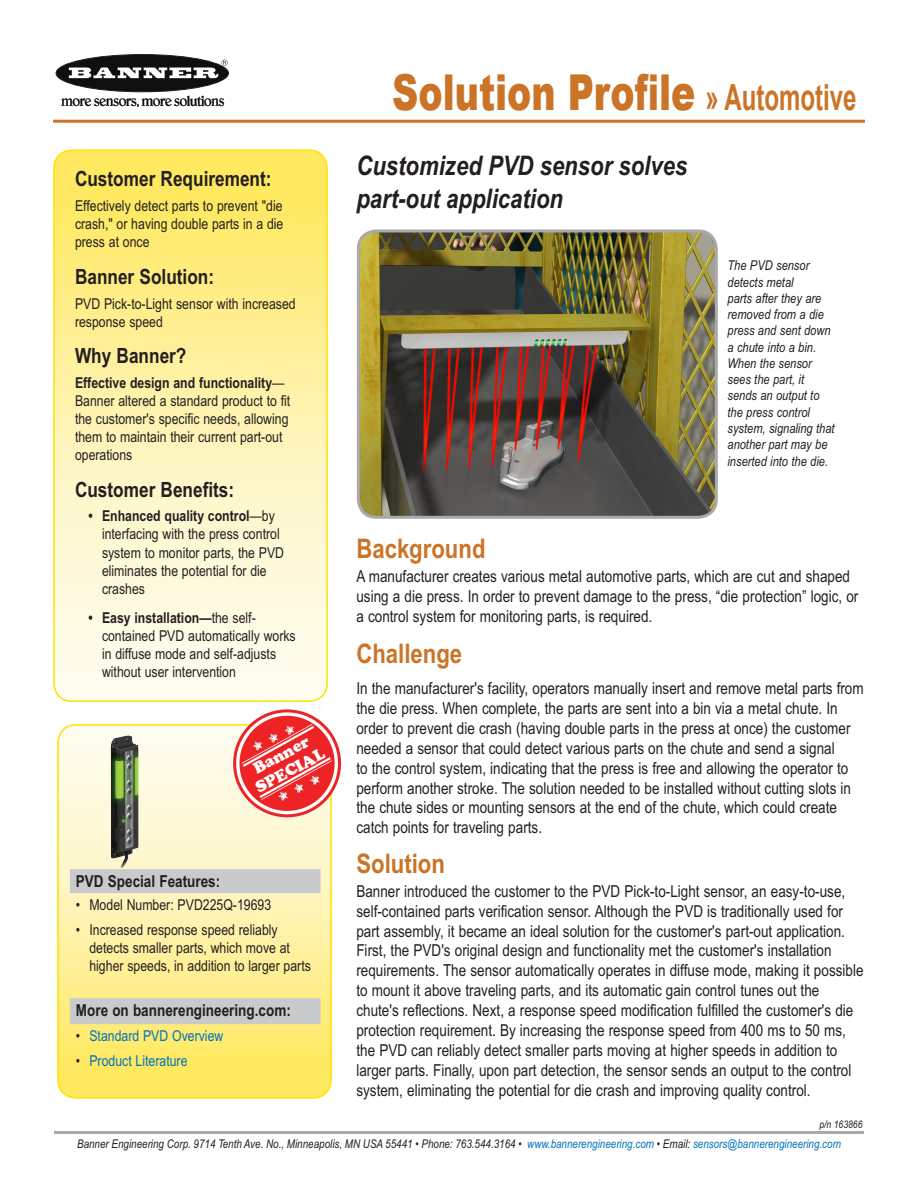
<style>
.page{position:relative;width:918px;height:1188px;background:#fff}
.page>*{position:absolute;margin:0;border:0;box-sizing:border-box;transform-origin:0 0}
.t1{font:900 49.5px "Arial";color:#cb7428;scale:.73 1}
.industry_header{font:700 36px "Arial";color:#cb7428;scale:.67 1}
.t2{font:italic 700 27px/32.4px "Arial Narrow";color:#231f20}
.rust_heading{font:700 27px "Arial Narrow";color:#cb7428}
.body_text{font:700 27px "Arial Narrow";color:#cb7428}
.sidebar_heading_1{font:700 21px "Arial Narrow";color:#231f20}
.body_text-2{font:16.5px/20px "Arial Narrow";color:#231f20}
.rust_heading-2{font:16.5px/20px "Arial Narrow";color:#231f20}
.chart_header{font:700 16.5px "Arial Narrow";color:#231f20}
.t3{font:900 16.5px/18px "Cooper";color:#fff;text-align:center}
.sidebar_body{font:15px/18px "Arial Narrow";color:#231f20}
.t4{font:15px "Arial Narrow";color:#0072bc}
.photo_caption{font:italic 13.5px/16.2px "Arial Narrow";color:#231f20}
.t5{font:italic 12px "Arial Narrow";color:#231f20}
.t6{font:italic 10.5px "Arial Narrow";color:#231f20}
.s1{font-weight:700}
.s2{color:#231f20}
.s3{color:#0072bc}
</style>
<div class="page">
<hr style="left:54px;top:1131px;width:810px;height:3px;background:#a8a9ad">
<svg style="left:54px;top:152px;width:273px;height:549px;background:#fef2ad"></svg>
<div style="left:53px;top:149px;width:275px;height:553px;border:2px solid #ffe201;border-radius:18px"></div>
<svg style="left:58px;top:725px;width:271px;height:373px;background:#fef2a8"></svg>
<div style="left:57px;top:724px;width:275px;height:375px;border:2px solid #ffe201;border-radius:18px"></div>
<img style="left:361px;top:233px;width:353px;height:282px">
<div style="left:357px;top:229px;width:361px;height:290px;border:3px solid #a8a9ad;border-radius:18px"></div>
<div style="left:56px;top:55px;width:172px;height:37px;background:#110e11;border-radius:50%"></div>
<div style="left:56px;top:54px;width:173px;height:38px;border:1px solid #231f20;border-radius:50%"></div>
<svg style="left:69px;top:60px;width:159px;height:18px"></svg>
<svg style="left:61px;top:96px;width:163px;height:11px"></svg>
<img style="left:111px;top:735px;width:27px;height:133px">
<svg style="left:70px;top:869px;width:250px;height:155px;background:#ede4b0"></svg>
<hr style="left:53px;top:120px;width:812px;height:3px;background:#cb7428">
<svg style="left:228px;top:700px;width:113px;height:126px"></svg>
<p class="sidebar_heading_1" style="left:75px;top:167px;width:198px">Customer Requirement:</p>
<p class="sidebar_body" style="left:75px;top:197px;width:210px;text-align:justify">Effectively detect parts to prevent "die crash," or having double parts in a die press at once</p>
<p class="sidebar_heading_1" style="left:75px;top:264px;width:141px">Banner Solution:</p>
<p class="sidebar_body" style="left:75px;top:294px;width:222px">PVD Pick-to-Light sensor with increased response speed</p>
<p class="sidebar_heading_1" style="left:75px;top:343px;width:113px">Why Banner?</p>
<p class="sidebar_body" style="left:75px;top:374px;width:217px"><span class="s1">Effective design and functionality</span>— Banner altered a standard product to fit the customer's specific needs, allowing them to maintain their current part-out operations</p>
<p class="sidebar_heading_1" style="left:75px;top:477px;width:161px">Customer Benefits:</p>
<p class="sidebar_body" style="left:102px;top:507px;width:184px;text-indent:-14px"><span class="s1">• Enhanced quality control</span>—by interfacing with the press control system to monitor parts, the PVD eliminates the potential for die crashes</p>
<p class="sidebar_body" style="left:102px;top:608px;width:195px;text-indent:-14px"><span class="s1">• Easy installation—</span>the self&shy;contained PVD automatically works in diffuse mode and self-adjusts without user intervention</p>
<p class="t3" style="left:244px;top:764px;width:78px;rotate:-28deg">Banner<br>SPECIAL</p>
<p class="chart_header" style="left:76px;top:872px;width:146px">PVD Special Features:</p>
<p class="sidebar_body" style="left:76px;top:896px;width:197px">• Model Number: PVD225Q-19693</p>
<p class="sidebar_body" style="left:89px;top:921px;width:223px;text-indent:-14px">• Increased response speed reliably detects smaller parts, which move at higher speeds, in addition to larger parts</p>
<p class="chart_header" style="left:76px;top:1001px;width:217px">More on bannerengineering.com:</p>
<p class="t4" style="left:76px;top:1027px;width:149px"><span class="s2">•</span> Standard PVD Overview</p>
<p class="t4" style="left:76px;top:1052px;width:113px"><span class="s2">•</span> Product Literature</p>
<p class="t1" style="left:392px;top:57px;width:417px">Solution Profile</p>
<p class="industry_header" style="left:705px;top:74px;width:227px">» Automotive</p>
<p class="t2" style="left:356px;top:149px;width:332px">Customized PVD sensor solves part-out application</p>
<p class="photo_caption" style="left:728px;top:257px;width:109px">The PVD sensor detects metal<br>parts after they are removed from a die press and sent down a chute into a bin.<br>When the sensor sees the part, it sends an output to the press control system, signaling that another part may be inserted into the die.</p>
<p class="rust_heading" style="left:356px;top:533px;width:131px">Background</p>
<p class="body_text-2" style="left:356px;top:566px;width:504px">A manufacturer creates various metal automotive parts, which are cut and shaped using a die press. In order to prevent damage to the press, “die protection” logic, or a control system for monitoring parts, is required.</p>
<p class="body_text" style="left:356px;top:638px;width:107px">Challenge</p>
<p class="rust_heading-2" style="left:356px;top:678px;width:509px">In the manufacturer's facility, operators manually insert and remove metal parts from the die press. When complete, the parts are sent into a bin via a metal chute. In order to prevent die crash (having double parts in the press at once) the customer needed a sensor that could detect various parts on the chute and send a signal<br>to the control system, indicating that the press is free and allowing the operator to perform another stroke. The solution needed to be installed without cutting slots in the chute sides or mounting sensors at the end of the chute, which could create catch points for traveling parts.</p>
<p class="rust_heading" style="left:356px;top:847px;width:90px">Solution</p>
<p class="body_text-2" style="left:356px;top:881px;width:509px">Banner introduced the customer to the PVD Pick-to-Light sensor, an easy-to-use, self-contained parts verification sensor. Although the PVD is traditionally used for part assembly, it became an ideal solution for the customer's part-out application.<br>First, the PVD's original design and functionality met the customer's installation requirements. The sensor automatically operates in diffuse mode, making it possible to mount it above traveling parts, and its automatic gain control tunes out the chute's reflections. Next, a response speed modification fulfilled the customer's die protection requirement. By increasing the response speed from 400 ms to 50 ms, the PVD can reliably detect smaller parts moving at higher speeds in addition to larger parts. Finally, upon part detection, the sensor sends an output to the control system, eliminating the potential for die crash and improving quality control.</p>
<p class="t6" style="left:819px;top:1119px;width:45px">p/n 163866</p>
<p class="t5" style="left:77px;top:1137px;width:765px">Banner Engineering Corp. 9714 Tenth Ave. No., Minneapolis, MN USA 55441 • Phone: 763.544.3164 • <span class="s3">www.bannerengineering.com</span> • Email: <span class="s3">sensors@bannerengineering.com</span></p>
</div>
